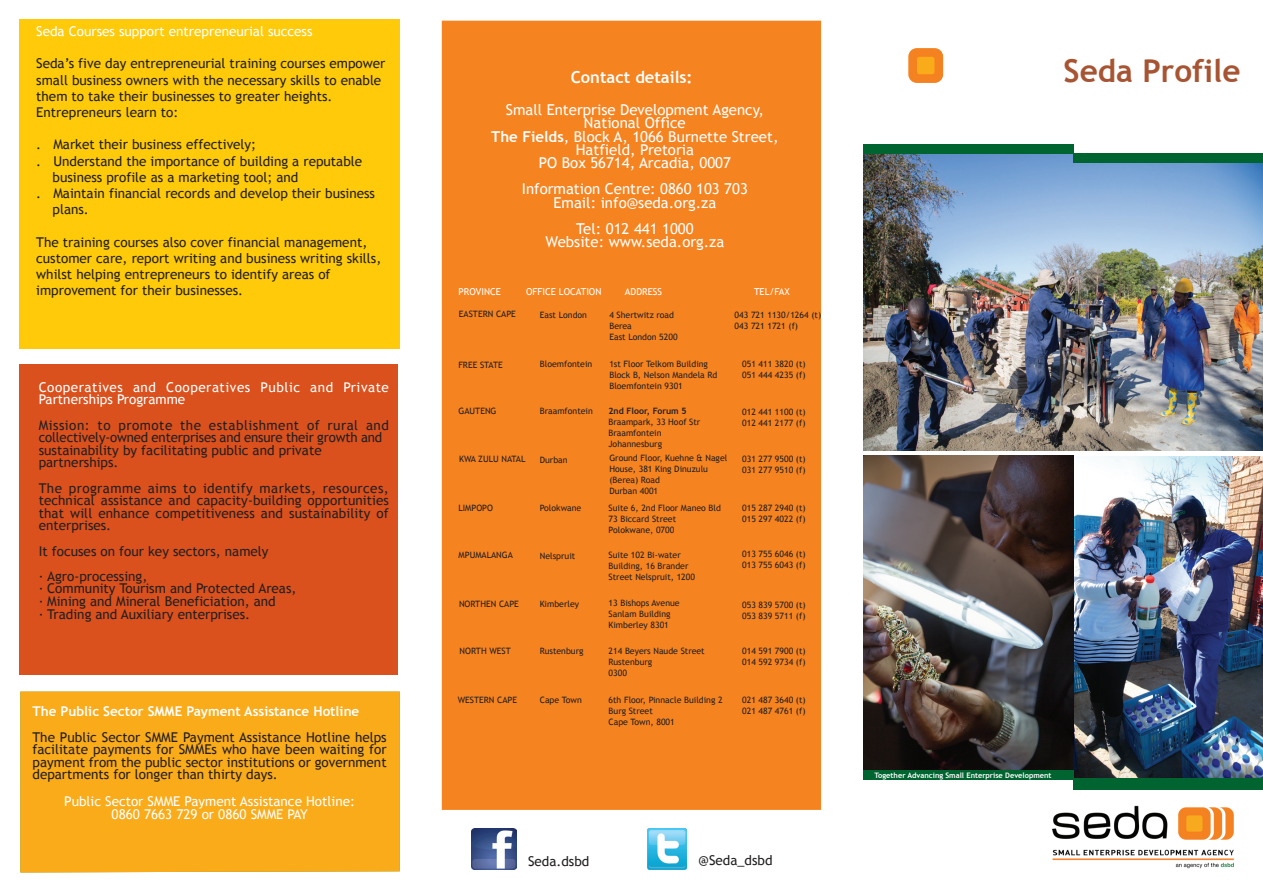
<style>
.page{position:relative;width:1263px;height:893px;background:#fff}
.page>*{position:absolute;margin:0;border:0;box-sizing:border-box;transform-origin:0 0}
.t1{font:700 31.5px "Trebuchet MS";color:#a75433}
.t2{font:700 16.5px "Trebuchet MS";color:#fff}
.t3{font:15px/13.2px "Trebuchet MS";color:#fff;text-align:center}
.t4{font:13.5px/12.6px "Trebuchet MS";color:#231f20}
.t5{font:13.5px/13.2px "Trebuchet MS";color:#fff;text-align:center}
.t6{font:13.5px/12.6px "Trebuchet MS";letter-spacing:.04em;color:#fff}
.t7{font:700 13.5px "Trebuchet MS";color:#fff}
.t8{font:9.6px "Trebuchet MS";color:#fff}
.t9{font:8.7px/10.9px "Trebuchet MS";color:#231f20}
.t10{font:700 8.7px "Trebuchet MS";color:#231f20}
.t11{font:700 7.5px "Trebuchet MS";color:#fff}
.s1{font-weight:700}
</style>
<div class="page">
<img style="left:863px;top:154px;width:400px;height:297px">
<img style="left:1074px;top:456px;width:189px;height:323px">
<div style="left:20px;top:20px;width:380px;height:329px;background:#feca0a"></div>
<div style="left:442px;top:21px;width:379px;height:789px;background:#f58320"></div>
<div style="left:20px;top:364px;width:378px;height:311px;background:#da511d"></div>
<div style="left:908px;top:48px;width:35px;height:35px;background:#f58220;border-radius:9px"></div>
<div style="left:917px;top:57px;width:17px;height:17px;background:#faab1a;border-radius:3px"></div>
<div style="left:20px;top:692px;width:380px;height:180px;background:#faab1a"></div>
<img style="left:1052px;top:805px;width:182px;height:64px">
<div style="left:863px;top:144px;width:211px;height:10px;background:#006431"></div>
<div style="left:1074px;top:153px;width:189px;height:10px;background:#006431"></div>
<div style="left:863px;top:768px;width:211px;height:11px;background:#006431"></div>
<div style="left:1074px;top:779px;width:189px;height:11px;background:#006431"></div>
<img style="left:863px;top:456px;width:211px;height:314px">
<img style="left:471px;top:828px;width:46px;height:41px">
<img style="left:647px;top:828px;width:39px;height:41px">
<p class="t5" style="left:36px;top:25px;width:278px">Seda Courses support entrepreneurial success</p>
<p class="t4" style="left:36px;top:56px;width:351px;line-height:16.2px">Seda’s five day entrepreneurial training courses empower small business owners with the necessary skills to enable them to take their businesses to greater heights.<br>Entrepreneurs learn to:</p>
<p class="t4" style="left:36px;top:139px;width:221px">. Market their business effectively;</p>
<p class="t4" style="left:36px;top:155px;width:327px">. Understand the importance of building a reputable</p>
<p class="t4" style="left:53px;top:171px;width:247px">business profile as a marketing tool; and</p>
<p class="t4" style="left:36px;top:187px;width:340px">. Maintain financial records and develop their business</p>
<p class="t4" style="left:53px;top:203px;width:38px">plans.</p>
<p class="t4" style="left:36px;top:234px;width:347px;line-height:16.2px">The training courses also cover financial management, customer care, report writing and business writing skills, whilst helping entrepreneurs to identify areas of improvement for their businesses.</p>
<p class="t6" style="left:39px;top:381px;width:352px">Cooperatives and Cooperatives Public and Private<br>Partnerships Programme</p>
<p class="t4" style="left:39px;top:419px;width:352px">Mission: to promote the establishment of rural and collectively-owned enterprises and ensure their growth and sustainability by facilitating public and private partnerships.</p>
<p class="t4" style="left:39px;top:482px;width:352px;text-align:justify">The programme aims to identify markets, resources, technical assistance and capacity-building opportunities that will enhance competitiveness and sustainability of enterprises.</p>
<p class="t4" style="left:39px;top:538px;width:231px;line-height:25.2px">It focuses on four key sectors, namely · Agro-processing,</p>
<p class="t4" style="left:39px;top:582px;width:259px">· Community Tourism and Protected Areas, · Mining and Mineral Beneficiation, and<br>· Trading and Auxiliary enterprises.</p>
<p class="t7" style="left:32px;top:703px;width:328px">The Public Sector SMME Payment Assistance Hotline</p>
<p class="t4" style="left:32px;top:731px;width:356px;text-align:justify">The Public Sector SMME Payment Assistance Hotline helps facilitate payments for SMMEs who have been waiting for payment from the public sector institutions or government departments for longer than thirty days.</p>
<p class="t5" style="left:64px;top:795px;width:292px">Public Sector SMME Payment Assistance Hotline:<br>0860 7663 729 or 0860 SMME PAY</p>
<p class="t2" style="left:571px;top:66px;width:123px">Contact details:</p>
<p class="t3" style="left:491px;top:103px;width:289px">Small Enterprise Development Agency,<br>National Office<br><span class="s1">The Fields</span>, Block A, 1066 Burnette Street,<br>Hatfield, Pretoria<br>PO Box 56714, Arcadia, 0007</p>
<p class="t3" style="left:522px;top:183px;width:228px">Information Centre: 0860 103 703<br>Email: info@seda.org.za</p>
<p class="t3" style="left:545px;top:222px;width:180px">Tel: 012 441 1000<br>Website: www.seda.org.za</p>
<p class="t8" style="left:458px;top:286px;width:44px">PROVINCE</p>
<p class="t9" style="left:459px;top:308px;width:59px">EASTERN CAPE</p>
<p class="t8" style="left:526px;top:286px;width:77px">OFFICE LOCATION</p>
<p class="t9" style="left:540px;top:309px;width:49px">East London</p>
<p class="t8" style="left:625px;top:286px;width:39px">ADDRESS</p>
<p class="t9" style="left:609px;top:309px;width:70px">4 Shertwitz road<br>Berea<br>East London 5200</p>
<p class="t9" style="left:609px;top:359px;width:110px">1st Floor Telkom Building<br>Block B, Nelson Mandela Rd<br>Bloemfontein 9301</p>
<p class="t8" style="left:754px;top:286px;width:37px">TEL/FAX</p>
<p class="t9" style="left:735px;top:309px;width:88px">043 721 1130/1264 (t)<br>043 721 1721 (f)</p>
<p class="t9" style="left:742px;top:359px;width:65px">051 411 3820 (t)<br>051 444 4235 (f)</p>
<p class="t9" style="left:540px;top:359px;width:54px">Bloemfontein</p>
<p class="t9" style="left:458px;top:360px;width:46px">FREE STATE</p>
<p class="t9" style="left:458px;top:406px;width:40px">GAUTENG</p>
<p class="t9" style="left:540px;top:406px;width:55px">Braamfontein</p>
<p class="t10" style="left:608px;top:406px;width:80px">2nd Floor, Forum 5</p>
<p class="t9" style="left:608px;top:417px;width:93px">Braampark, 33 Hoof Str<br>Braamfontein<br>Johannesburg</p>
<p class="t9" style="left:742px;top:406px;width:65px">012 441 1100 (t)<br>012 441 2177 (f)</p>
<p class="t9" style="left:459px;top:454px;width:68px">KWA ZULU NATAL</p>
<p class="t9" style="left:540px;top:455px;width:29px">Durban</p>
<p class="t9" style="left:458px;top:503px;width:36px">LIMPOPO</p>
<p class="t9" style="left:459px;top:549px;width:56px">MPUMALANGA</p>
<p class="t9" style="left:459px;top:599px;width:61px">NORTHEN CAPE</p>
<p class="t9" style="left:460px;top:646px;width:53px">NORTH WEST</p>
<p class="t9" style="left:458px;top:694px;width:61px">WESTERN CAPE</p>
<p class="t9" style="left:540px;top:502px;width:43px">Polokwane</p>
<p class="t9" style="left:540px;top:551px;width:37px">Nelspruit</p>
<p class="t9" style="left:540px;top:598px;width:41px">Kimberley</p>
<p class="t9" style="left:540px;top:646px;width:45px">Rustenburg</p>
<p class="t9" style="left:540px;top:694px;width:44px">Cape Town</p>
<p class="t9" style="left:609px;top:453px;width:119px">Ground Floor, Kuehne &amp; Nagel<br>House, 381 King Dinuzulu (Berea) Road<br>Durban 4001</p>
<p class="t9" style="left:609px;top:502px;width:114px">Suite 6, 2nd Floor Maneo Bld<br>73 Biccard Street<br>Polokwane, 0700</p>
<p class="t9" style="left:609px;top:550px;width:88px">Suite 102 Bi-water<br>Building, 16 Brander<br>Street Nelspruit, 1200</p>
<p class="t9" style="left:609px;top:598px;width:73px">13 Bishops Avenue<br>Sanlam Building<br>Kimberley 8301</p>
<p class="t9" style="left:609px;top:645px;width:98px">214 Beyers Naude Street<br>Rustenburg<br>0300</p>
<p class="t9" style="left:609px;top:695px;width:116px">6th Floor, Pinnacle Building 2<br>Burg Street<br>Cape Town, 8001</p>
<p class="t9" style="left:742px;top:453px;width:65px">031 277 9500 (t)<br>031 277 9510 (f)</p>
<p class="t9" style="left:742px;top:503px;width:65px">015 287 2940 (t)<br>015 297 4022 (f)</p>
<p class="t9" style="left:742px;top:549px;width:65px">013 755 6046 (t)<br>013 755 6043 (f)</p>
<p class="t9" style="left:742px;top:599px;width:65px">053 839 5700 (t)<br>053 839 5711 (f)</p>
<p class="t9" style="left:742px;top:645px;width:65px">014 591 7900 (t)<br>014 592 9734 (f)</p>
<p class="t9" style="left:742px;top:694px;width:65px">021 487 3640 (t)<br>021 487 4761 (f)</p>
<p class="t4" style="left:528px;top:855px;width:63px">Seda.dsbd</p>
<p class="t4" style="left:699px;top:854px;width:75px">@Seda_dsbd</p>
<h1 class="t1" style="left:1064px;top:51px;width:178px">Seda Profile</h1>
<p class="t11" style="left:874px;top:771px;width:179px">Together Advancing Small Enterprise Development</p>
</div>
